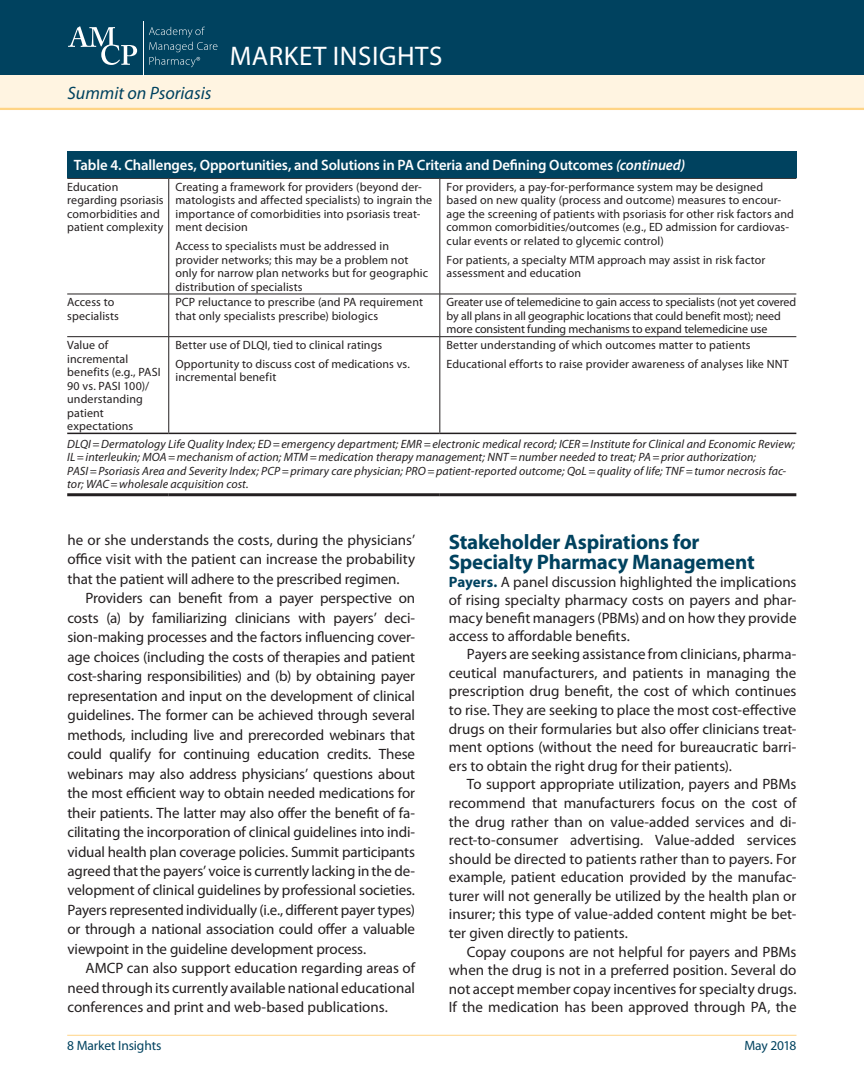
<style>
.page{position:relative;width:864px;height:1080px;background:#fff}
.page>*{position:absolute;margin:0;border:0;box-sizing:border-box;transform-origin:0 0}
.t1{font:27px "Myriad Pro";letter-spacing:.02em;color:#fff}
.t2{font:700 21px/20.1px "Myriad Pro";letter-spacing:-.01em;color:#00425f}
.t3{font:italic 18px "Myriad Pro";color:#00425f}
.t4{font:15px/19.5px "Myriad Pro";color:#231f20;text-align:justify}
.t5{font:600 15px "Myriad Pro";letter-spacing:-.01em;color:#fff}
.t6{font:13.5px "Myriad Pro";letter-spacing:-.01em;color:#00425f}
.t7{font:12px/13.5px "Myriad Pro";letter-spacing:.005em;color:#231f20}
.t8{font:italic 12px/13.5px "Myriad Pro";letter-spacing:.005em;color:#231f20}
.t9{font:12px/13.5px "Myriad Pro";letter-spacing:-.015em;color:#231f20}
.s1{font-style:italic}
.s2{font-weight:700;color:#00425f}
</style>
<div class="page">
<hr style="left:67px;top:1035px;width:729px;height:1px;background:#ffd485">
<div style="left:0;top:0;width:864px;height:76px;background:#00425f"></div>
<div style="left:0;top:76px;width:864px;height:33px;background:#fff4e1"></div>
<hr style="left:0;top:108px;width:864px;height:2px;background:#ffd485">
<svg style="left:149px;top:27px;width:68px;height:40px"></svg>
<hr style="left:143px;top:21px;width:1px;height:54px;background:#fff">
<svg style="left:68px;top:26px;width:69px;height:39px"></svg>
<hr style="left:67px;top:178px;width:102px;height:1px;background:#231f20">
<hr style="left:169px;top:178px;width:271px;height:1px;background:#231f20">
<hr style="left:168px;top:179px;width:1px;height:115px;background:#231f20">
<hr style="left:440px;top:178px;width:356px;height:1px;background:#231f20">
<hr style="left:440px;top:179px;width:1px;height:115px;background:#231f20">
<hr style="left:67px;top:294px;width:102px;height:1px;background:#231f20">
<hr style="left:169px;top:294px;width:271px;height:1px;background:#231f20">
<hr style="left:168px;top:294px;width:1px;height:42px;background:#231f20">
<hr style="left:440px;top:294px;width:356px;height:1px;background:#231f20">
<hr style="left:440px;top:294px;width:1px;height:42px;background:#231f20">
<hr style="left:67px;top:336px;width:102px;height:1px;background:#231f20">
<hr style="left:169px;top:336px;width:271px;height:1px;background:#231f20">
<hr style="left:168px;top:337px;width:1px;height:96px;background:#231f20">
<hr style="left:440px;top:336px;width:356px;height:1px;background:#231f20">
<hr style="left:440px;top:337px;width:1px;height:96px;background:#231f20">
<hr style="left:67px;top:433px;width:102px;height:1px;background:#231f20">
<hr style="left:169px;top:433px;width:271px;height:1px;background:#231f20">
<hr style="left:440px;top:433px;width:356px;height:1px;background:#231f20">
<hr style="left:67px;top:493px;width:102px;height:3px;background:#231f20">
<hr style="left:169px;top:493px;width:271px;height:3px;background:#231f20">
<hr style="left:440px;top:493px;width:356px;height:3px;background:#231f20">
<div style="left:67px;top:151px;width:729px;height:27px;background:#00425f"></div>
<p class="t3" style="left:68px;top:82px;width:146px">Summit on Psoriasis</p>
<h1 class="t1" style="left:230px;top:39px;width:214px">MARKET INSIGHTS</h1>
<p class="t5" style="left:74px;top:156px;width:613px">Table 4. Challenges, Opportunities, and Solutions in PA Criteria and Defining Outcomes <span class="s1">(continued)</span></p>
<p class="t7" style="left:67px;top:180px;width:98px">Education regarding psoriasis comorbidities and patient complexity</p>
<p class="t7" style="left:176px;top:180px;width:258px">Creating a framework for providers (beyond der&shy;matologists and affected specialists) to ingrain the importance of comorbidities into psoriasis treat&shy;ment decision</p>
<p class="t7" style="left:176px;top:239px;width:254px">Access to specialists must be addressed in provider networks; this may be a problem not only for narrow plan networks but for geographic distribution of specialists</p>
<p class="t7" style="left:447px;top:180px;width:349px">For providers, a pay-for-performance system may be designed based on new quality (process and outcome) measures to encour&shy;age the screening of patients with psoriasis for other risk factors and common comorbidities/outcomes (e.g., ED admission for cardiovas&shy;cular events or related to glycemic control)</p>
<p class="t7" style="left:447px;top:253px;width:320px">For patients, a specialty MTM approach may assist in risk factor assessment and education</p>
<p class="t7" style="left:67px;top:295px;width:53px">Access to specialists</p>
<p class="t7" style="left:176px;top:295px;width:249px">PCP reluctance to prescribe (and PA requirement that only specialists prescribe) biologics</p>
<p class="t9" style="left:447px;top:295px;width:351px">Greater use of telemedicine to gain access to specialists (not yet covered by all plans in all geographic locations that could benefit most); need more consistent funding mechanisms to expand telemedicine use</p>
<p class="t7" style="left:67px;top:338px;width:95px">Value of incremental benefits (e.g., PASI<br>90 vs. PASI 100)/ understanding patient expectations</p>
<p class="t7" style="left:176px;top:335px;width:236px;line-height:18.9px">Better use of DLQI, tied to clinical ratings<br>Opportunity to discuss cost of medications vs.</p>
<p class="t7" style="left:447px;top:335px;width:344px;line-height:18.9px">Better understanding of which outcomes matter to patients<br>Educational efforts to raise provider awareness of analyses like NNT</p>
<p class="t7" style="left:176px;top:370px;width:102px">incremental benefit</p>
<p class="t8" style="left:67px;top:437px;width:729px">DLQI=Dermatology Life Quality Index; ED=emergency department; EMR=electronic medical record; ICER=Institute for Clinical and Economic Review; IL=interleukin; MOA=mechanism of action; MTM=medication therapy management; NNT=number needed to treat; PA=prior authorization; PASI=Psoriasis Area and Severity Index; PCP=primary care physician; PRO=patient-reported outcome; QoL=quality of life; TNF=tumor necrosis fac&shy;tor; WAC=wholesale acquisition cost.</p>
<p class="t4" style="left:68px;top:530px;width:349px">he or she understands the costs, during the physicians’ office visit with the patient can increase the probability that the patient will adhere to the prescribed regimen.</p>
<p class="t4" style="left:68px;top:588px;width:349px;text-indent:18px">Providers can benefit from a payer perspective on costs (a) by familiarizing clinicians with payers’ deci&shy;sion-making processes and the factors influencing cover&shy;age choices (including the costs of therapies and patient cost-sharing responsibilities) and (b) by obtaining payer representation and input on the development of clinical guidelines. The former can be achieved through several methods, including live and prerecorded webinars that could qualify for continuing education credits. These webinars may also address physicians’ questions about the most efficient way to obtain needed medications for their patients. The latter may also offer the benefit of fa&shy;cilitating the incorporation of clinical guidelines into indi&shy;vidual health plan coverage policies. Summit participants agreed that the payers’ voice is currently lacking in the de&shy;velopment of clinical guidelines by professional societies.<br>Payers represented individually (i.e., different payer types) or through a national association could offer a valuable viewpoint in the guideline development process.</p>
<p class="t4" style="left:68px;top:958px;width:349px;text-indent:18px">AMCP can also support education regarding areas of need through its currently available national educational conferences and print and web-based publications.</p>
<h2 class="t2" style="left:449px;top:531px;width:307px">Stakeholder Aspirations for<br>Specialty Pharmacy Management</h2>
<p class="t4" style="left:449px;top:573px;width:349px;line-height:17.9px"><span class="s2">Payers.</span> A panel discussion highlighted the implications of rising specialty pharmacy costs on payers and phar&shy;macy benefit managers (PBMs) and on how they provide access to affordable benefits.</p>
<p class="t4" style="left:449px;top:645px;width:349px;line-height:18.6px;text-indent:18px">Payers are seeking assistance from clinicians, pharma&shy;ceutical manufacturers, and patients in managing the prescription drug benefit, the cost of which continues to rise. They are seeking to place the most cost-effective drugs on their formularies but also offer clinicians treat&shy;ment options (without the need for bureaucratic barri&shy;ers to obtain the right drug for their patients).</p>
<p class="t4" style="left:449px;top:775px;width:349px;line-height:18.6px;text-indent:18px">To support appropriate utilization, payers and PBMs recommend that manufacturers focus on the cost of the drug rather than on value-added services and di&shy;rect-to-consumer advertising. Value-added services should be directed to patients rather than to payers. For example, patient education provided by the manufac&shy;turer will not generally be utilized by the health plan or insurer; this type of value-added content might be bet&shy;ter given directly to patients.</p>
<p class="t4" style="left:449px;top:942px;width:349px;line-height:18.6px;text-indent:18px">Copay coupons are not helpful for payers and PBMs when the drug is not in a preferred position. Several do not accept member copay incentives for specialty drugs.<br>If the medication has been approved through PA, the</p>
<p class="t6" style="left:67px;top:1037px;width:96px">8 Market Insights</p>
<p class="t6" style="left:744px;top:1037px;width:54px">May 2018</p>
</div>
